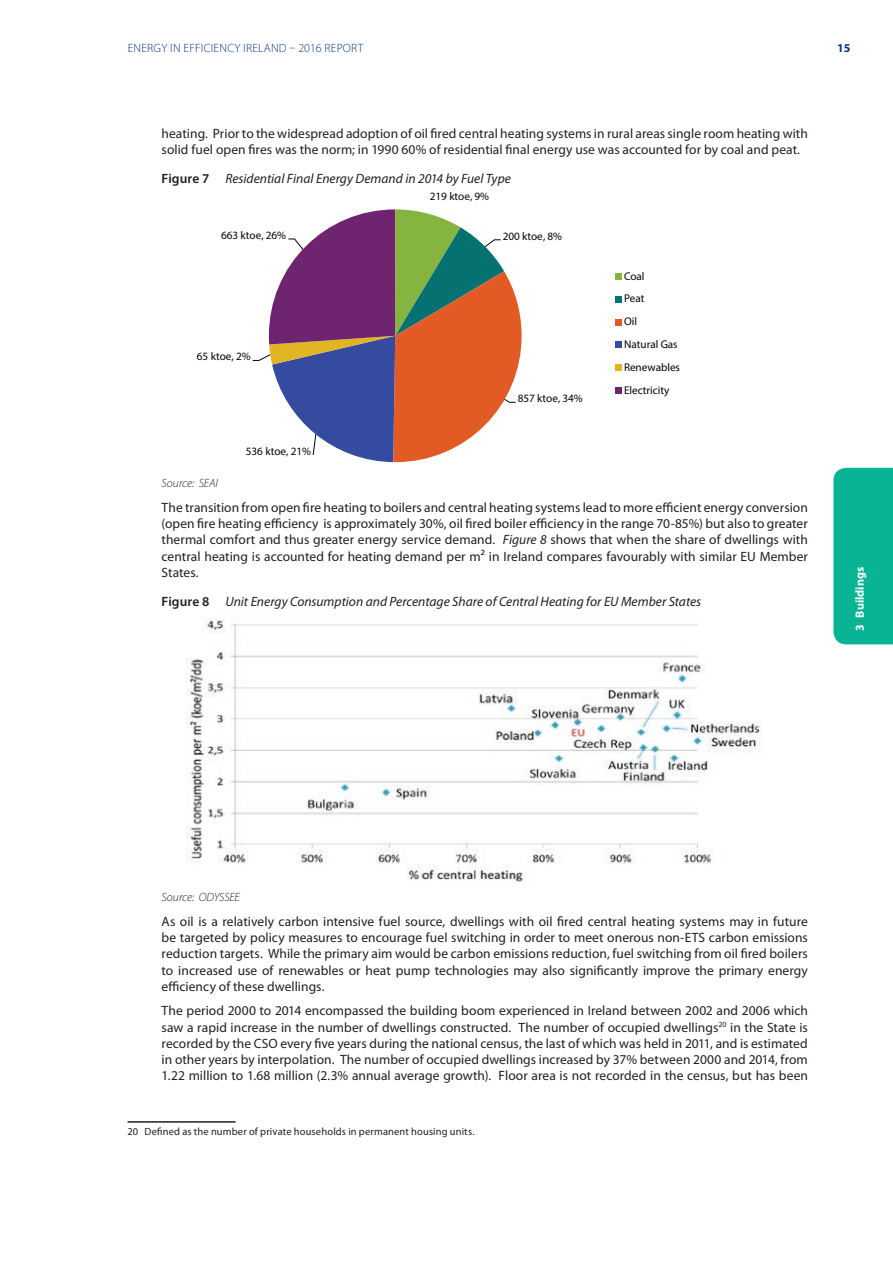
<style>
.page{position:relative;width:893px;height:1263px;background:#fff}
.page>*{position:absolute;margin:0;border:0;box-sizing:border-box;transform-origin:0 0}
.t1{font:13.5px/16.2px "Myriad Pro";letter-spacing:.005em;color:#231f20;text-align:justify}
.t2{font:italic 13.5px "Myriad Pro";color:#231f20}
.t3{font:300 12px "Myriad Pro";letter-spacing:.02em;color:#10347f}
.t4{font:italic 300 12px "Myriad Pro";letter-spacing:-.015em;color:#231f20}
.t5{font:700 12px "Myriad Pro";color:#fff}
.t6{font:700 12px "Myriad Pro";color:#10347f}
.t7{font:11.25px/22.8px "Myriad Pro";letter-spacing:-.005em;color:#040503}
.t8{font:10.5px "Myriad Pro";letter-spacing:.015em;color:#231f20}
.s1{font-weight:600;font-style:normal}
.s2{font-style:italic}
</style>
<div class="page">
<div style="left:833px;top:468px;width:60px;height:176px;background:#09b495"></div>
<svg style="left:315px;top:209px;width:207px;height:253px"></svg>
<svg style="left:252px;top:238px;width:265px;height:218px"></svg>
<div style="left:615px;top:273px;width:7px;height:6px;background:#85b440"></div>
<div style="left:615px;top:296px;width:7px;height:6px;background:#057170"></div>
<div style="left:615px;top:319px;width:7px;height:6px;background:#e25b25"></div>
<div style="left:615px;top:342px;width:7px;height:6px;background:#354b9f"></div>
<div style="left:615px;top:365px;width:7px;height:6px;background:#e1b424"></div>
<div style="left:615px;top:388px;width:7px;height:6px;background:#6e246f"></div>
<img style="left:186px;top:619px;width:576px;height:264px">
<hr style="left:128px;top:1121px;width:108px;height:2px;background:#231f20">
<p class="t3" style="left:128px;top:40px;width:237px">ENERGY IN EFFICIENCY IRELAND – 2016 REPORT</p>
<p class="t6" style="left:837px;top:40px;width:15px">15</p>
<p class="t1" style="left:162px;top:125px;width:648px">heating. Prior to the widespread adoption of oil fired central heating systems in rural areas single room heating with solid fuel open fires was the norm; in 1990 60% of residential final energy use was accounted for by coal and peat.</p>
<p class="t2" style="left:162px;top:170px;width:351px"><span class="s1">Figure 7</span> Residential Final Energy Demand in 2014 by Fuel Type</p>
<p class="t7" style="left:430px;top:185px;width:61px">219 ktoe, 9%</p>
<p class="t7" style="left:503px;top:224px;width:61px">200 ktoe, 8%</p>
<p class="t7" style="left:221px;top:223px;width:67px">663 ktoe, 26%</p>
<p class="t7" style="left:197px;top:345px;width:55px">65 ktoe, 2%</p>
<p class="t7" style="left:246px;top:439px;width:67px">536 ktoe, 21%</p>
<p class="t7" style="left:518px;top:387px;width:67px">857 ktoe, 34%</p>
<p class="t7" style="left:624px;top:264px;width:57px">Coal<br>Peat<br>Oil<br>Natural Gas<br>Renewables<br>Electricity</p>
<p class="t4" style="left:162px;top:476px;width:58px">Source: SEAI</p>
<p class="t1" style="left:162px;top:499px;width:648px">The transition from open fire heating to boilers and central heating systems lead to more efficient energy conversion (open fire heating efficiency is approximately 30%, oil fired boiler efficiency in the range 70-85%) but also to greater thermal comfort and thus greater energy service demand. <span class="s2">Figure 8</span> shows that when the share of dwellings with central heating is accounted for heating demand per m2 in Ireland compares favourably with similar EU Member States.</p>
<p class="t2" style="left:162px;top:593px;width:541px"><span class="s1">Figure 8</span> Unit Energy Consumption and Percentage Share of Central Heating for EU Member States</p>
<p class="t5" style="left:852px;top:631px;width:66px;rotate:-90deg">3 Buildings</p>
<p class="t4" style="left:162px;top:890px;width:80px">Source: ODYSSEE</p>
<p class="t1" style="left:162px;top:913px;width:648px">As oil is a relatively carbon intensive fuel source, dwellings with oil fired central heating systems may in future be targeted by policy measures to encourage fuel switching in order to meet onerous non-ETS carbon emissions reduction targets. While the primary aim would be carbon emissions reduction, fuel switching from oil fired boilers to increased use of renewables or heat pump technologies may also significantly improve the primary energy efficiency of these dwellings.</p>
<p class="t1" style="left:162px;top:1003px;width:648px">The period 2000 to 2014 encompassed the building boom experienced in Ireland between 2002 and 2006 which saw a rapid increase in the number of dwellings constructed. The number of occupied dwellings<sup>20</sup> in the State is recorded by the CSO every five years during the national census, the last of which was held in 2011, and is estimated in other years by interpolation. The number of occupied dwellings increased by 37% between 2000 and 2014, from 1.22 million to 1.68 million (2.3% annual average growth). Floor area is not recorded in the census, but has been</p>
<p class="t8" style="left:128px;top:1125px;width:348px">20 Defined as the number of private households in permanent housing units.</p>
</div>
